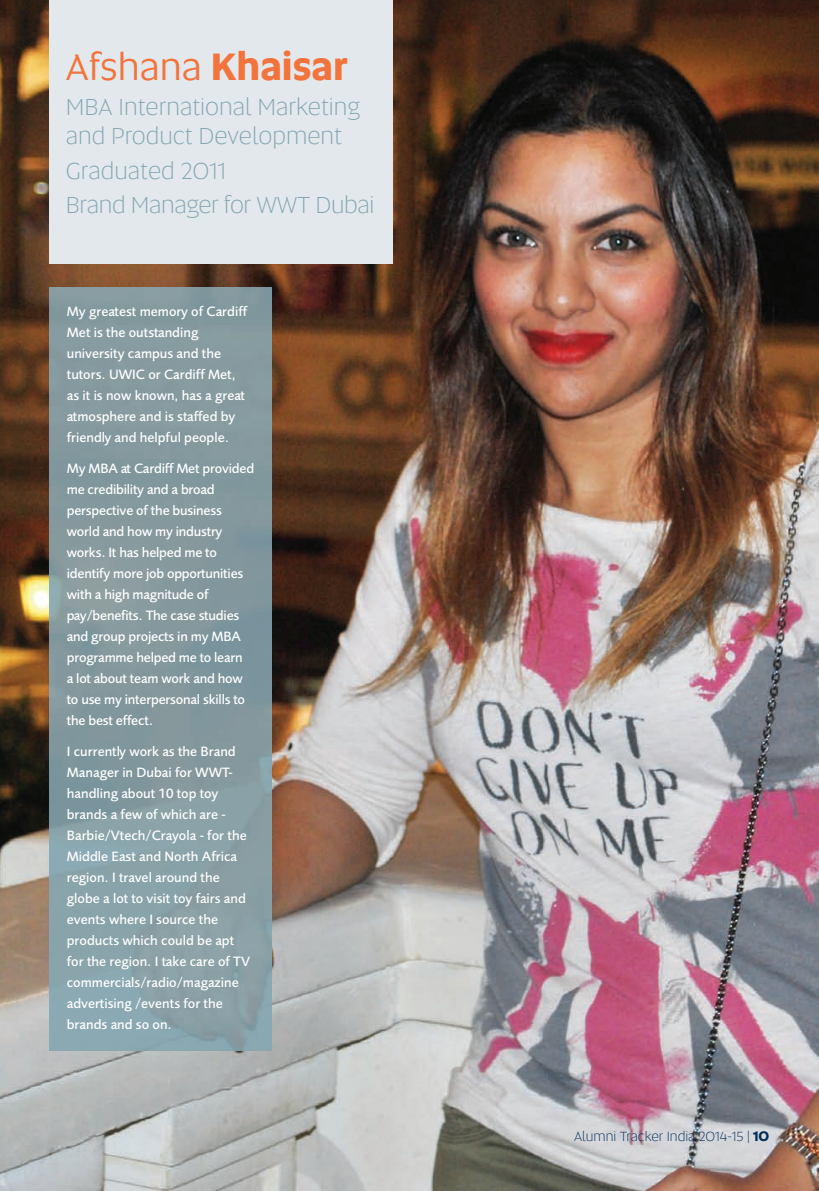
<style>
.page{position:relative;width:819px;height:1191px;background:#fff}
.page>*{position:absolute;margin:0;border:0;box-sizing:border-box;transform-origin:0 0}
.t1{font:38.5px "Altis";color:#f3733c}
.t2{font:300 24.5px/29.4px "Altis";color:#84a6b1}
.t3{font:500 14px/21px "Foundry Sans";color:#fff}
.t4{font:300 14px "Altis";color:#002c55}
.s1{font-weight:700}
</style>
<div class="page">
<img style="left:0;top:0;width:819px;height:1191px">
<img style="left:50px;top:288px;width:221px;height:762px">
<div style="left:50px;top:0;width:343px;height:263px;background:#e2e8eb"></div>
<h1 class="t1" style="left:66px;top:51px;width:283px">Afshana <span class="s1">Khaisar</span></h1>
<h2 class="t2" style="left:66px;top:94px;width:295px">MBA International Marketing and Product Development</h2>
<h2 class="t2" style="left:66px;top:155px;width:310px;line-height:34.3px">Graduated 2011<br>Brand Manager for WWT Dubai</h2>
<p class="t3" style="left:67px;top:302px;width:182px">My greatest memory of Cardiff<br>Met is the outstanding university campus and the tutors. UWIC or Cardiff Met, as it is now known, has a great atmosphere and is staffed by friendly and helpful people.</p>
<p class="t3" style="left:67px;top:459px;width:189px">My MBA at Cardiff Met provided me credibility and a broad perspective of the business world and how my industry works. It has helped me to identify more job opportunities with a high magnitude of pay/benefits. The case studies and group projects in my MBA programme helped me to learn<br>a lot about team work and how to use my interpersonal skills to the best effect.</p>
<p class="t3" style="left:67px;top:742px;width:185px">I currently work as the Brand<br>Manager in Dubai for WWT&shy;handling about 10 top toy brands a few of which are -<br>Barbie/Vtech/Crayola - for the<br>Middle East and North Africa region. I travel around the globe a lot to visit toy fairs and events where I source the products which could be apt for the region. I take care of TV commercials/radio/magazine advertising /events for the brands and so on.</p>
<p class="t4" style="left:574px;top:1131px;width:197px">Alumni Tracker India 2014-15 | <span class="s1">10</span></p>
</div>
